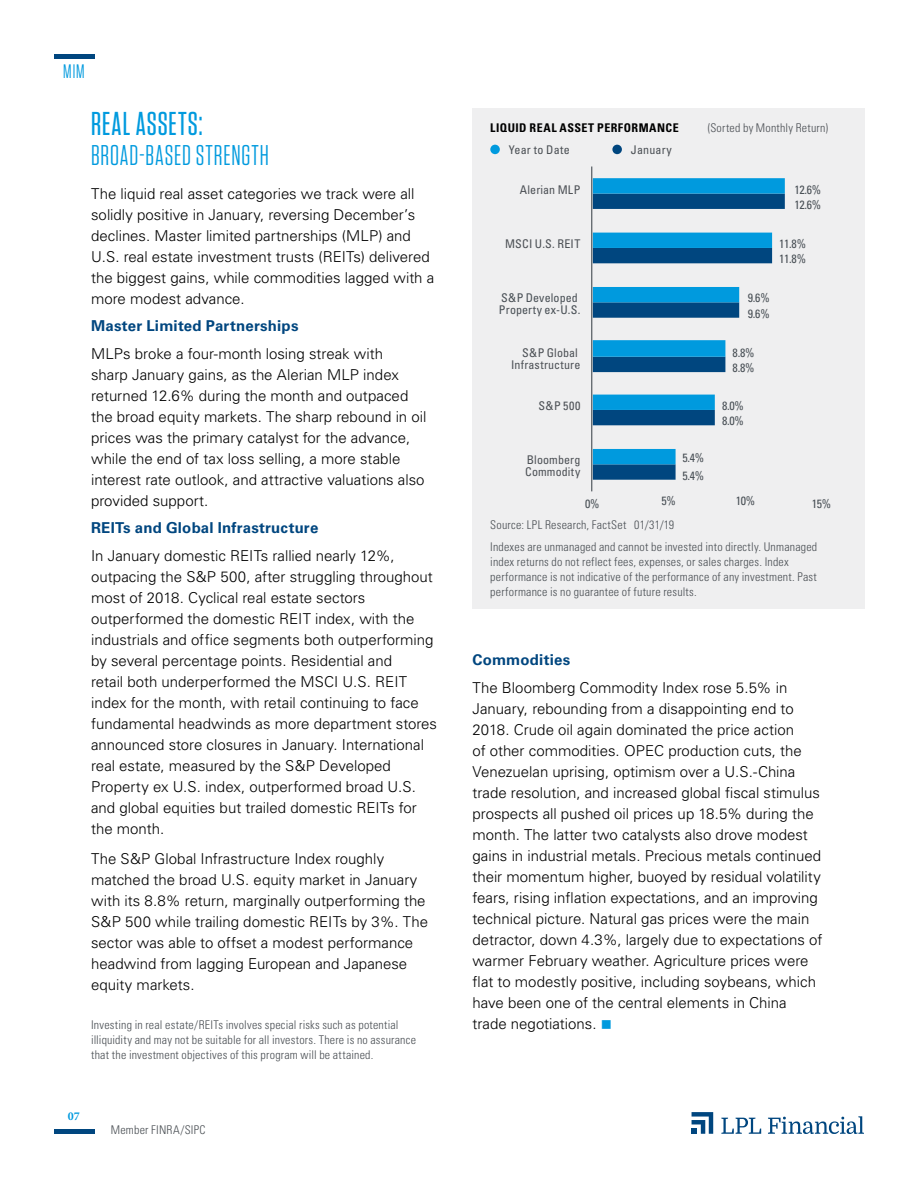
<style>
.page{position:relative;width:918px;height:1188px;background:#fff}
.page>*{position:absolute;margin:0;border:0;box-sizing:border-box;transform-origin:0 0}
.t1{font:500 33px "Tungsten Narrow";letter-spacing:.035em;color:#009ade}
.t2{font:28.5px "Tungsten Narrow";letter-spacing:.03em;color:#009ade}
.t3{font:19.5px "Tungsten Narrow";color:#009ade}
.t4{font:300 15px/21px "Univers LT Std";color:#000}
.t5{font:700 15px "Univers LT Std";letter-spacing:.015em;color:#00467f}
.t6{font:300 condensed 12px/15px "Univers LT Std";letter-spacing:.015em;color:#4a4f54}
.t7{font:condensed 12px/15.3px "Univers LT Std";letter-spacing:.005em;color:#484f55}
.t8{font:condensed 12px/12px "Univers LT Std";letter-spacing:.015em;color:#4c5055}
.t9{font:700 condensed 12px "Univers LT Std";letter-spacing:.04em;color:#000}
.t10{font:300 condensed 12px "Univers LT Std";letter-spacing:.02em;color:#4b4f54}
.t11{font:condensed 12px "Univers LT Std";letter-spacing:.015em;color:#4a4f54}
.t12{font:700 12px "Minion Pro";color:#009ade}
.s1{color:#009ade}
</style>
<div class="page">
<hr style="left:54px;top:1130px;width:40px;height:4px;background:#00467f">
<hr style="left:54px;top:54px;width:40px;height:4px;background:#00467f">
<svg style="left:692px;top:1112px;width:21px;height:22px"></svg>
<svg style="left:721px;top:1118px;width:40px;height:16px"></svg>
<svg style="left:768px;top:1116px;width:96px;height:18px"></svg>
<div style="left:472px;top:108px;width:393px;height:501px;background:#efeff0"></div>
<svg style="left:593px;top:464px;width:83px;height:16px"></svg>
<svg style="left:593px;top:178px;width:192px;height:286px"></svg>
<hr style="left:591px;top:167px;width:1px;height:324px;background:#484f55">
<div style="left:490px;top:145px;width:10px;height:9px;background:#009ade;border-radius:50%"></div>
<div style="left:612px;top:145px;width:10px;height:9px;background:#00467f;border-radius:50%"></div>
<h3 class="t3" style="left:63px;top:62px;width:23px">MIM</h3>
<h1 class="t1" style="left:91px;top:107px;width:113px">REAL ASSETS:</h1>
<h2 class="t2" style="left:91px;top:141px;width:179px">BROAD-BASED STRENGTH</h2>
<p class="t4" style="left:91px;top:183px;width:345px">The liquid real asset categories we track were all solidly positive in January, reversing December’s declines. Master limited partnerships (MLP) and U.S. real estate investment trusts (REITs) delivered the biggest gains, while commodities lagged with a more modest advance.</p>
<p class="t5" style="left:91px;top:317px;width:209px">Master Limited Partnerships</p>
<p class="t4" style="left:91px;top:343px;width:337px">MLPs broke a four-month losing streak with<br>sharp January gains, as the Alerian MLP index returned 12.6% during the month and outpaced the broad equity markets. The sharp rebound in oil prices was the primary catalyst for the advance, while the end of tax loss selling, a more stable interest rate outlook, and attractive valuations also provided support.</p>
<p class="t5" style="left:91px;top:519px;width:229px">REITs and Global Infrastructure</p>
<p class="t4" style="left:91px;top:545px;width:347px">In January domestic REITs rallied nearly 12%, outpacing the S&amp;P 500, after struggling throughout most of 2018. Cyclical real estate sectors outperformed the domestic REIT index, with the industrials and office segments both outperforming by several percentage points. Residential and<br>retail both underperformed the MSCI U.S. REIT index for the month, with retail continuing to face fundamental headwinds as more department stores announced store closures in January. International real estate, measured by the S&amp;P Developed Property ex U.S. index, outperformed broad U.S. and global equities but trailed domestic REITs for the month.</p>
<p class="t4" style="left:91px;top:848px;width:338px">The S&amp;P Global Infrastructure Index roughly matched the broad U.S. equity market in January with its 8.8% return, marginally outperforming the S&amp;P 500 while trailing domestic REITs by 3%. The sector was able to offset a modest performance headwind from lagging European and Japanese equity markets.</p>
<p class="t6" style="left:91px;top:1017px;width:326px">Investing in real estate/REITs involves special risks such as potential illiquidity and may not be suitable for all investors. There is no assurance that the investment objectives of this program will be attained.</p>
<p class="t12" style="left:68px;top:1108px;width:13px">07</p>
<p class="t6" style="left:111px;top:1122px;width:96px">Member FINRA/SIPC</p>
<p class="t9" style="left:490px;top:120px;width:190px">LIQUID REAL ASSET PERFORMANCE</p>
<p class="t10" style="left:708px;top:120px;width:122px">(Sorted by Monthly Return)</p>
<p class="t11" style="left:509px;top:142px;width:63px">Year to Date</p>
<p class="t11" style="left:631px;top:142px;width:43px">January</p>
<p class="t8" style="left:520px;top:183px;width:62px">Alerian MLP</p>
<p class="t7" style="left:794px;top:181px;width:28px">12.6%<br>12.6%</p>
<p class="t7" style="left:779px;top:236px;width:28px">11.8%<br>11.8%</p>
<p class="t7" style="left:748px;top:290px;width:23px">9.6%<br>9.6%</p>
<p class="t7" style="left:733px;top:345px;width:23px">8.8%<br>8.8%</p>
<p class="t7" style="left:722px;top:398px;width:23px">8.0%<br>8.0%</p>
<p class="t7" style="left:682px;top:448px;width:23px;line-height:18.1px">5.4%<br>5.4%</p>
<p class="t8" style="left:505px;top:238px;width:77px">MSCI U.S. REIT</p>
<p class="t7" style="left:499px;top:292px;width:83px;line-height:12px">S&amp;P Developed<br>Property ex-U.S.</p>
<p class="t8" style="left:511px;top:346px;width:71px;text-align:right">S&amp;P Global<br>Infrastructure</p>
<p class="t8" style="left:539px;top:400px;width:43px">S&amp;P 500</p>
<p class="t8" style="left:525px;top:454px;width:57px">Bloomberg<br>Commodity</p>
<p class="t7" style="left:585px;top:496px;width:16px">0%</p>
<p class="t7" style="left:661px;top:493px;width:16px">5%</p>
<p class="t7" style="left:736px;top:493px;width:21px">10%</p>
<p class="t7" style="left:812px;top:496px;width:21px">15%</p>
<p class="t6" style="left:490px;top:514px;width:328px;line-height:21.8px">Source: LPL Research, FactSet 01/31/19<br>Indexes are unmanaged and cannot be invested into directly. Unmanaged</p>
<p class="t6" style="left:490px;top:554px;width:328px">index returns do not reflect fees, expenses, or sales charges. Index performance is not indicative of the performance of any investment. Past performance is no guarantee of future results.</p>
<p class="t5" style="left:472px;top:651px;width:99px">Commodities</p>
<p class="t4" style="left:472px;top:677px;width:351px">The Bloomberg Commodity Index rose 5.5% in January, rebounding from a disappointing end to 2018. Crude oil again dominated the price action<br>of other commodities. OPEC production cuts, the Venezuelan uprising, optimism over a U.S.-China trade resolution, and increased global fiscal stimulus prospects all pushed oil prices up 18.5% during the month. The latter two catalysts also drove modest gains in industrial metals. Precious metals continued their momentum higher, buoyed by residual volatility fears, rising inflation expectations, and an improving technical picture. Natural gas prices were the main detractor, down 4.3%, largely due to expectations of warmer February weather. Agriculture prices were flat to modestly positive, including soybeans, which have been one of the central elements in China trade negotiations. <span class="s1">■</span></p>
</div>
